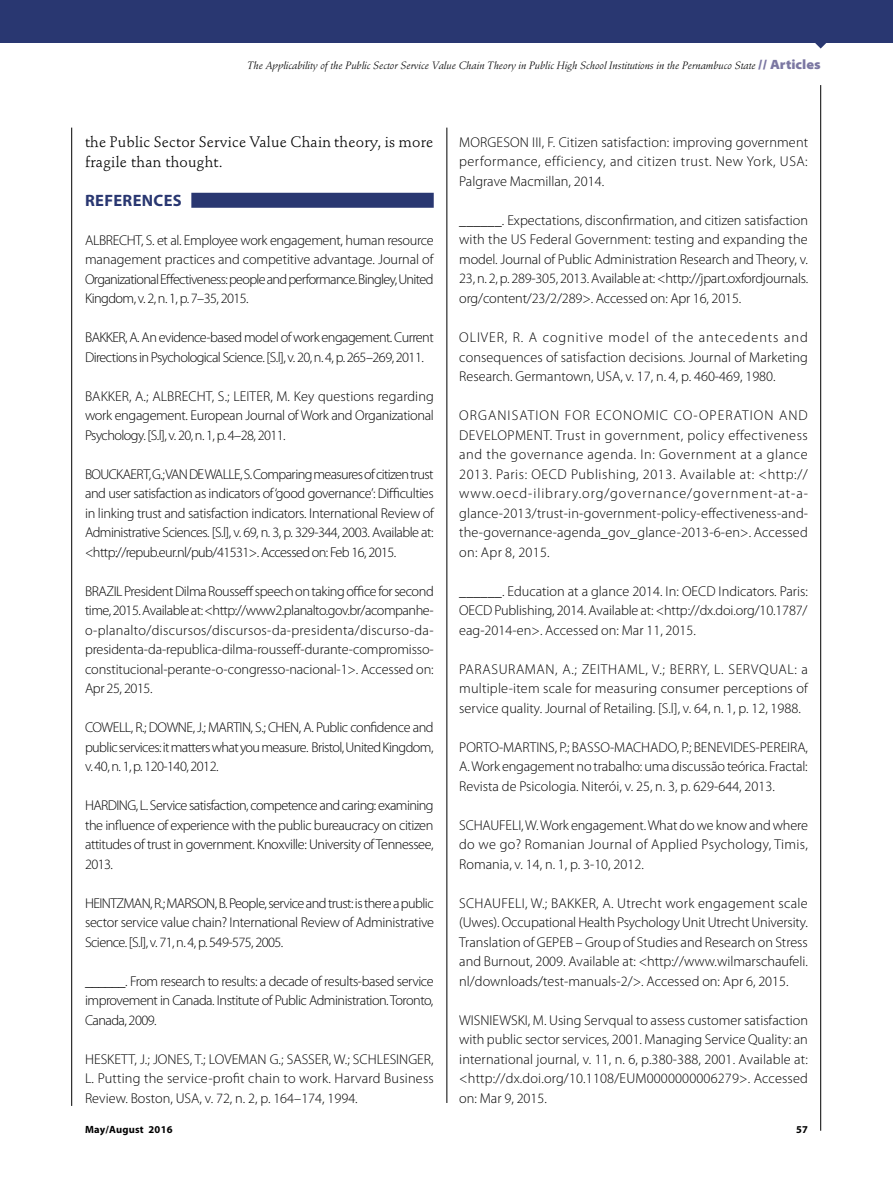
<style>
.page{position:relative;width:893px;height:1191px;background:#fff}
.page>*{position:absolute;margin:0;border:0;box-sizing:border-box;transform-origin:0 0}
.t1{font:700 16.5px "Myriad Pro";letter-spacing:.02em;color:#293771}
.t2{font:15px/19.5px "Stempel Schneidler Std";letter-spacing:.015em;color:#000}
.t3{font:300 14.25px/19.5px "Myriad Pro";letter-spacing:-.01em;color:#000;text-align:justify}
.t4{font:300 14.25px/19.5px "Myriad Pro";letter-spacing:-.04em;color:#000}
.t5{font:italic 10.5px "Stempel Schneidler Std";color:#000}
.t6{font:700 10.5px "Myriad Pro";letter-spacing:.02em;color:#000}
.s1{font-family:"Myriad Pro";font-weight:900;font-style:normal;font-stretch:semi-expanded;font-size:13.5px;color:#7b77a2}
</style>
<div class="page">
<svg style="left:815px;top:43px;width:11px;height:6px"></svg>
<div style="left:0;top:0;width:893px;height:43px;background:#293771"></div>
<hr style="left:820px;top:85px;width:1px;height:1045px;background:#000">
<hr style="left:71px;top:128px;width:1px;height:978px;background:#000">
<hr style="left:446px;top:128px;width:1px;height:975px;background:#000">
<div style="left:191px;top:193px;width:243px;height:15px;background:#293771"></div>
<p class="t5" style="left:247px;top:59px;width:575px">The Applicability of the Public Sector Service Value Chain Theory in Public High School Institutions in the Pernambuco State <span class="s1">// Articles</span></p>
<p class="t2" style="left:85px;top:132px;width:350px">the Public Sector Service Value Chain theory, is more fragile than thought.</p>
<p class="t1" style="left:85px;top:191px;width:98px">REFERENCES</p>
<p class="t3" style="left:85px;top:230px;width:350px">ALBRECHT, S. et al. Employee work engagement, human resource management practices and competitive advantage. Journal of Organizational Effectiveness: people and performance. Bingley, United Kingdom, v. 2, n. 1, p. 7–35, 2015.</p>
<p class="t4" style="left:85px;top:328px;width:350px">BAKKER, A. An evidence-based model of work engagement. Current<br>Directions in Psychological Science. [S.l], v. 20, n. 4, p. 265–269, 2011.</p>
<p class="t3" style="left:85px;top:386px;width:350px">BAKKER, A.; ALBRECHT, S.; LEITER, M. Key questions regarding work engagement. European Journal of Work and Organizational Psychology. [S.l], v. 20, n. 1, p. 4–28, 2011.</p>
<p class="t3" style="left:85px;top:464px;width:350px">BOUCKAERT, G.; VAN DE WALLE, S. Comparing measures of citizen trust and user satisfaction as indicators of ‘good governance’: Difficulties in linking trust and satisfaction indicators. International Review of Administrative Sciences. [S.l], v. 69, n. 3, p. 329-344, 2003. Available at: &lt;http://repub.eur.nl/pub/41531&gt;. Accessed on: Feb 16, 2015.</p>
<p class="t3" style="left:85px;top:581px;width:350px">BRAZIL President Dilma Rousseff speech on taking office for second time, 2015. Available at: &lt;http://www2.planalto.gov.br/acompanhe&shy;o-planalto/discursos/discursos-da-presidenta/discurso-da&shy;presidenta-da-republica-dilma-rousseff-durante-compromisso&shy;constitucional-perante-o-congresso-nacional-1&gt;. Accessed on:<br>Apr 25, 2015.</p>
<p class="t3" style="left:85px;top:718px;width:350px">COWELL, R.; DOWNE, J.; MARTIN, S.; CHEN, A. Public confidence and public services: it matters what you measure. Bristol, United Kingdom, v. 40, n. 1, p. 120-140, 2012.</p>
<p class="t3" style="left:85px;top:796px;width:350px">HARDING, L. Service satisfaction, competence and caring: examining the influence of experience with the public bureaucracy on citizen attitudes of trust in government. Knoxville: University of Tennessee, 2013.</p>
<p class="t3" style="left:85px;top:893px;width:350px">HEINTZMAN, R.; MARSON, B. People, service and trust: is there a public sector service value chain? International Review of Administrative Science. [S.l], v. 71, n. 4, p. 549-575, 2005.</p>
<p class="t3" style="left:85px;top:971px;width:350px">______. From research to results: a decade of results-based service improvement in Canada. Institute of Public Administration. Toronto, Canada, 2009.</p>
<p class="t3" style="left:85px;top:1049px;width:350px">HESKETT, J.; JONES, T.; LOVEMAN G.; SASSER, W.; SCHLESINGER, L. Putting the service-profit chain to work. Harvard Business Review. Boston, USA, v. 72, n. 2, p. 164–174, 1994.</p>
<p class="t3" style="left:459px;top:133px;width:350px">MORGESON III, F. Citizen satisfaction: improving government performance, efficiency, and citizen trust. New York, USA:<br>Palgrave Macmillan, 2014.</p>
<p class="t3" style="left:459px;top:211px;width:350px">______. Expectations, disconfirmation, and citizen satisfaction with the US Federal Government: testing and expanding the model. Journal of Public Administration Research and Theory, v.<br>23, n. 2, p. 289-305, 2013. Available at: &lt;http://jpart.oxfordjournals. org/content/23/2/289&gt;. Accessed on: Apr 16, 2015.</p>
<p class="t3" style="left:459px;top:328px;width:350px">OLIVER, R. A cognitive model of the antecedents and consequences of satisfaction decisions. Journal of Marketing Research. Germantown, USA, v. 17, n. 4, p. 460-469, 1980.</p>
<p class="t3" style="left:459px;top:406px;width:350px">ORGANISATION FOR ECONOMIC CO-OPERATION AND DEVELOPMENT. Trust in government, policy effectiveness and the governance agenda. In: Government at a glance 2013. Paris: OECD Publishing, 2013. Available at: &lt;http:// www.oecd-ilibrary.org/governance/government-at-a&shy;glance-2013/trust-in-government-policy-effectiveness-and&shy;the-governance-agenda_gov_glance-2013-6-en&gt;. Accessed on: Apr 8, 2015.</p>
<p class="t3" style="left:459px;top:581px;width:350px">______. Education at a glance 2014. In: OECD Indicators. Paris:<br>OECD Publishing, 2014. Available at: &lt;http://dx.doi.org/10.1787/ eag-2014-en&gt;. Accessed on: Mar 11, 2015.</p>
<p class="t3" style="left:459px;top:659px;width:350px">PARASURAMAN, A.; ZEITHAML, V.; BERRY, L. SERVQUAL: a multiple-item scale for measuring consumer perceptions of service quality. Journal of Retailing. [S.l], v. 64, n. 1, p. 12, 1988.</p>
<p class="t3" style="left:459px;top:737px;width:350px">PORTO-MARTINS, P.; BASSO-MACHADO, P.; BENEVIDES-PEREIRA, A. Work engagement no trabalho: uma discussão teórica. Fractal:<br>Revista de Psicologia. Niterói, v. 25, n. 3, p. 629-644, 2013.</p>
<p class="t3" style="left:459px;top:815px;width:350px">SCHAUFELI, W. Work engagement. What do we know and where do we go? Romanian Journal of Applied Psychology, Timis, Romania, v. 14, n. 1, p. 3-10, 2012.</p>
<p class="t3" style="left:459px;top:893px;width:350px">SCHAUFELI, W.; BAKKER, A. Utrecht work engagement scale (Uwes). Occupational Health Psychology Unit Utrecht University.<br>Translation of GEPEB – Group of Studies and Research on Stress and Burnout, 2009. Available at: &lt;http://www.wilmarschaufeli. nl/downloads/test-manuals-2/&gt;. Accessed on: Apr 6, 2015.</p>
<p class="t3" style="left:459px;top:1010px;width:350px">WISNIEWSKI, M. Using Servqual to assess customer satisfaction with public sector services, 2001. Managing Service Quality: an international journal, v. 11, n. 6, p.380-388, 2001. Available at: &lt;http://dx.doi.org/10.1108/EUM0000000006279&gt;. Accessed on: Mar 9, 2015.</p>
<p class="t6" style="left:85px;top:1123px;width:89px">May/August 2016</p>
<p class="t6" style="left:796px;top:1123px;width:13px">57</p>
</div>
